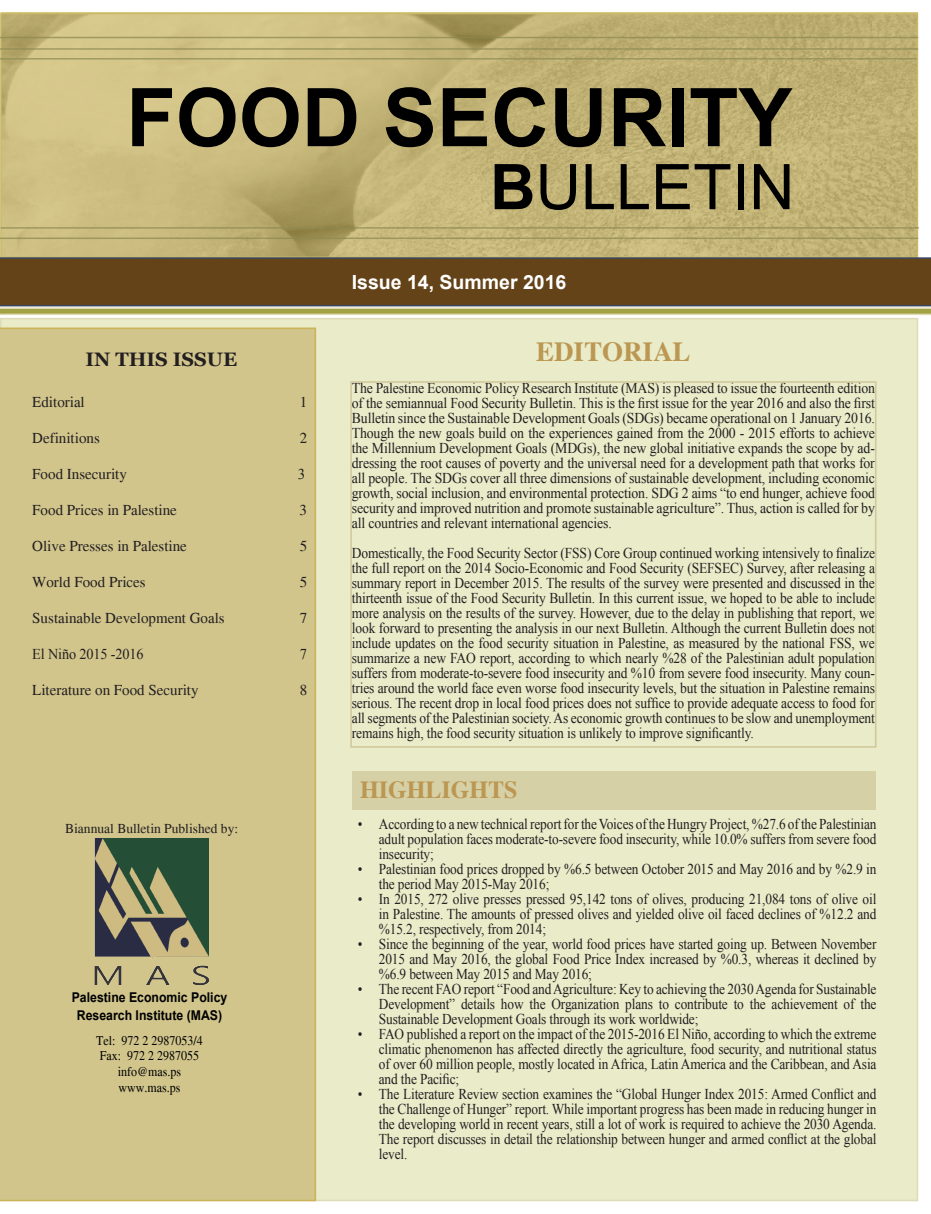
<style>
.page{position:relative;width:931px;height:1214px;background:#fff}
.page>*{position:absolute;margin:0;border:0;box-sizing:border-box;transform-origin:0 0}
.t1{font:700 81px "Arial";color:#000}
.t2{font:63px "Arial";color:#000}
.t3{font:700 27px "Times";color:#bb9752}
.t4{font:700 24px "Times";color:#bb9752}
.t5{font:700 19.5px "Arial";color:#fff}
.t6{font:700 19.5px "Georgia";color:#231f20}
.t7{font:15px/15px "Times New Roman";letter-spacing:-.01em;color:#231f20;text-align:justify;scale:.89 1}
.t8{font:15px/15px "Times New Roman";letter-spacing:-.01em;color:#231f20;text-align:justify;scale:.9 1}
.t9{font:15px/15px "Times New Roman";letter-spacing:-.01em;color:#231f20;text-align:justify;scale:.92 1}
.t10{font:15px "Times";color:#231f20}
.t11{font:15px "Times New Roman";letter-spacing:-.01em;color:#231f20;scale:.95 1}
.t12{font:15px "Times New Roman";letter-spacing:-.01em;color:#231f20}
.t13{font:700 13.5px/18px "Arial";color:#000;text-align:center;scale:.91 1}
.t14{font:13.5px "Times";color:#231f20}
.t15{font:13.2px/15.9px "Times";color:#000;text-align:center;scale:.91 1}
.s1{font-weight:700}
</style>
<div class="page">
<div style="left:0;top:318px;width:918px;height:883px;background:#e9ebc9;border:2px solid #d5cf9e"></div>
<div style="left:0;top:327px;width:316px;height:874px;background:#d1c58c"></div>
<svg style="left:1px;top:13px;width:917px;height:244px;background:#c4b578"></svg>
<svg style="left:0;top:307px;width:931px;height:8px;background:#bcbb77"></svg>
<div style="left:0;top:257px;width:931px;height:49px;background:#654319"></div>
<hr style="left:0;top:237px;width:918px;height:2px;background:#8d8a54">
<hr style="left:1px;top:227px;width:918px;height:2px;background:#8d8a54">
<hr style="left:0;top:37px;width:918px;height:1px;background:#8d8a54">
<hr style="left:0;top:48px;width:918px;height:2px;background:#8d8a54">
<hr style="left:0;top:58px;width:917px;height:2px;background:#8d8a54">
<img style="left:91px;top:838px;width:118px;height:146px">
<div style="left:352px;top:771px;width:523px;height:39px;background:#d6d0a6"></div>
<div style="left:350px;top:381px;width:526px;height:366px;border:2px solid #d0c79a"></div>
<h1 class="t1" style="left:126px;top:64px;width:668px">FOOD SECURITY</h1>
<h2 class="t2" style="left:490px;top:146px;width:306px"><span class="s1">B</span>ULLETIN</h2>
<h3 class="t6" style="left:85px;top:348px;width:153px">IN THIS ISSUE</h3>
<p class="t10" style="left:32px;top:393px;width:54px">Editorial</p>
<p class="t10" style="left:300px;top:393px;width:9px">1</p>
<p class="t10" style="left:32px;top:429px;width:69px">Definitions</p>
<p class="t10" style="left:300px;top:429px;width:9px">2</p>
<p class="t10" style="left:32px;top:465px;width:96px">Food Insecurity</p>
<p class="t12" style="left:298px;top:464px;width:9px">3</p>
<p class="t10" style="left:32px;top:501px;width:146px">Food Prices in Palestine</p>
<p class="t10" style="left:299px;top:501px;width:9px">3</p>
<p class="t10" style="left:32px;top:537px;width:156px">Olive Presses in Palestine</p>
<p class="t10" style="left:300px;top:537px;width:9px">5</p>
<p class="t10" style="left:32px;top:573px;width:115px">World Food Prices</p>
<p class="t10" style="left:300px;top:573px;width:9px">5</p>
<p class="t10" style="left:32px;top:609px;width:194px">Sustainable Development Goals</p>
<p class="t10" style="left:300px;top:609px;width:9px">7</p>
<p class="t11" style="left:32px;top:644px;width:119px">El Niño 2015 -2016</p>
<p class="t11" style="left:300px;top:644px;width:9px">7</p>
<p class="t10" style="left:32px;top:681px;width:168px">Literature on Food Security</p>
<p class="t10" style="left:300px;top:681px;width:9px">8</p>
<p class="t14" style="left:65px;top:820px;width:174px">Biannual Bulletin Published by:</p>
<p class="t13" style="left:72px;top:988px;width:172px">Palestine Economic Policy<br>Research Institute (MAS)</p>
<p class="t15" style="left:96px;top:1032px;width:119px">Tel: 972 2 2987053/4<br>Fax: 972 2 2987055 info@mas.ps www.mas.ps</p>
<h3 class="t5" style="left:352px;top:269px;width:216px">Issue 14, Summer 2016</h3>
<h3 class="t3" style="left:536px;top:335px;width:156px">EDITORIAL</h3>
<p class="t9" style="left:352px;top:380px;width:570px">The Palestine Economic Policy Research Institute (MAS) is pleased to issue the fourteenth edition of the semiannual Food Security Bulletin. This is the first issue for the year 2016 and also the first Bulletin since the Sustainable Development Goals (SDGs) became operational on 1 January 2016.<br>Though the new goals build on the experiences gained from the 2000 - 2015 efforts to achieve the Millennium Development Goals (MDGs), the new global initiative expands the scope by ad&shy;dressing the root causes of poverty and the universal need for a development path that works for all people. The SDGs cover all three dimensions of sustainable development, including economic growth, social inclusion, and environmental protection. SDG 2 aims “to end hunger, achieve food security and improved nutrition and promote sustainable agriculture”. Thus, action is called for by all countries and relevant international agencies.</p>
<p class="t8" style="left:352px;top:545px;width:583px">Domestically, the Food Security Sector (FSS) Core Group continued working intensively to finalize the full report on the 2014 Socio-Economic and Food Security (SEFSEC) Survey, after releasing a summary report in December 2015. The results of the survey were presented and discussed in the thirteenth issue of the Food Security Bulletin. In this current issue, we hoped to be able to include more analysis on the results of the survey. However, due to the delay in publishing that report, we look forward to presenting the analysis in our next Bulletin. Although the current Bulletin does not include updates on the food security situation in Palestine, as measured by the national FSS, we summarize a new FAO report, according to which nearly %28 of the Palestinian adult population suffers from moderate-to-severe food insecurity and %10 from severe food insecurity. Many coun&shy;tries around the world face even worse food insecurity levels, but the situation in Palestine remains serious. The recent drop in local food prices does not suffice to provide adequate access to food for all segments of the Palestinian society. As economic growth continues to be slow and unemployment remains high, the food security situation is unlikely to improve significantly.</p>
<h3 class="t4" style="left:360px;top:774px;width:159px">HIGHLIGHTS</h3>
<p class="t7" style="left:379px;top:816px;width:561px;text-indent:-21px">• According to a new technical report for the Voices of the Hungry Project, %27.6 of the Palestinian adult population faces moderate-to-severe food insecurity, while 10.0% suffers from severe food insecurity;</p>
<p class="t7" style="left:379px;top:861px;width:561px;text-indent:-21px">• Palestinian food prices dropped by %6.5 between October 2015 and May 2016 and by %2.9 in the period May 2015-May 2016;</p>
<p class="t7" style="left:379px;top:891px;width:561px;text-indent:-21px">• In 2015, 272 olive presses pressed 95,142 tons of olives, producing 21,084 tons of olive oil in Palestine. The amounts of pressed olives and yielded olive oil faced declines of %12.2 and %15.2, respectively, from 2014;</p>
<p class="t7" style="left:379px;top:936px;width:561px;text-indent:-21px">• Since the beginning of the year, world food prices have started going up. Between November 2015 and May 2016, the global Food Price Index increased by %0.3, whereas it declined by %6.9 between May 2015 and May 2016;</p>
<p class="t7" style="left:379px;top:981px;width:561px;text-indent:-21px">• The recent FAO report “Food and Agriculture: Key to achieving the 2030 Agenda for Sustainable Development” details how the Organization plans to contribute to the achievement of the Sustainable Development Goals through its work worldwide;</p>
<p class="t7" style="left:379px;top:1026px;width:561px;text-indent:-21px">• FAO published a report on the impact of the 2015-2016 El Niño, according to which the extreme climatic phenomenon has affected directly the agriculture, food security, and nutritional status of over 60 million people, mostly located in Africa, Latin America and the Caribbean, and Asia and the Pacific;</p>
<p class="t7" style="left:379px;top:1086px;width:561px;text-indent:-21px">• The Literature Review section examines the “Global Hunger Index 2015: Armed Conflict and the Challenge of Hunger” report. While important progress has been made in reducing hunger in the developing world in recent years, still a lot of work is required to achieve the 2030 Agenda.<br>The report discusses in detail the relationship between hunger and armed conflict at the global level.</p>
</div>
